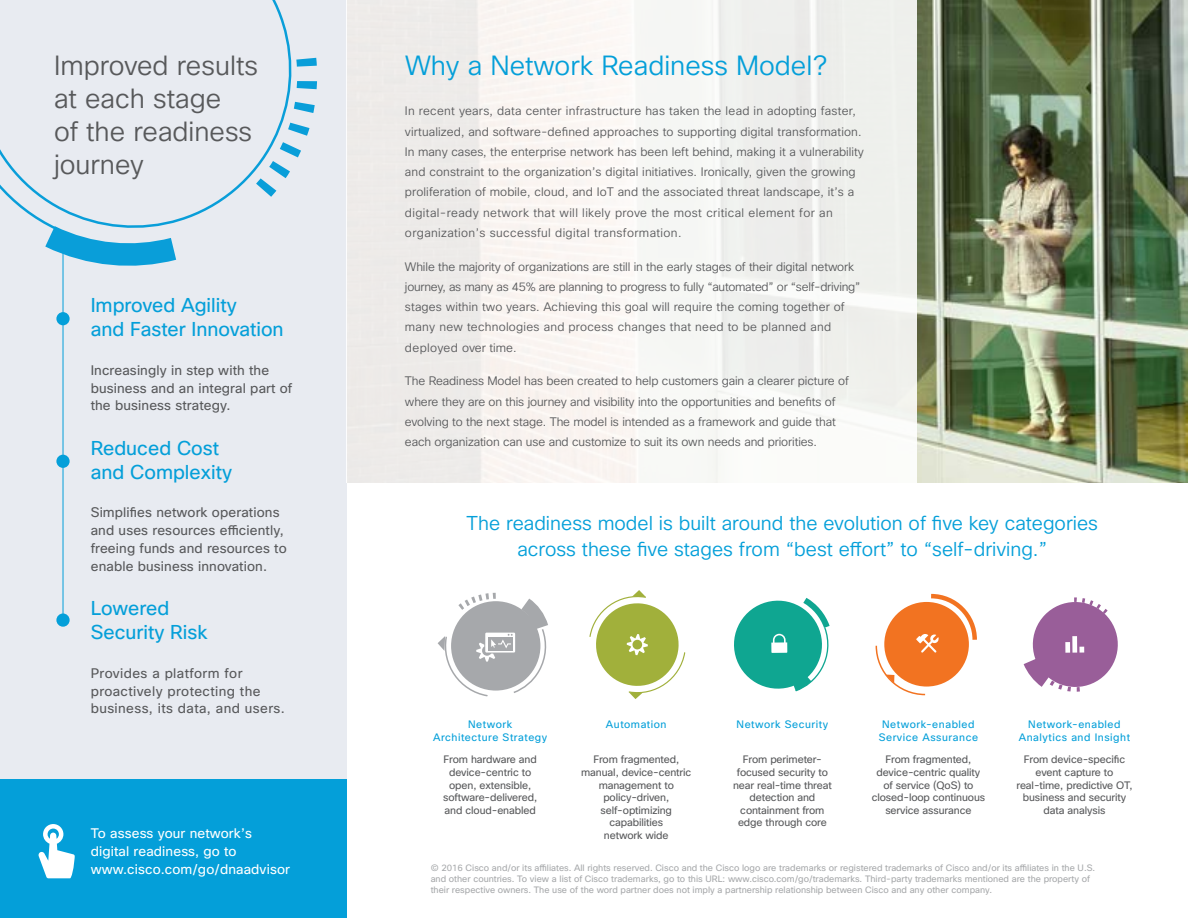
<style>
.page{position:relative;width:1188px;height:918px;background:#fff}
.page>*{position:absolute;margin:0;border:0;box-sizing:border-box;transform-origin:0 0}
.t1{font:300 27px/33px "Cisco Sans";color:#58595b}
.t2{font:300 27px "Cisco Sans";color:#049fd9}
.t3{font:300 19.5px/25.5px "Cisco Sans";color:#049fd9;text-align:center}
.t4{font:19.5px/24px "Cisco Sans";color:#049fd9}
.t5{font:13.5px/18px "Cisco Sans";letter-spacing:.01em;color:#58595b}
.t6{font:13.5px/18px "Cisco Sans";letter-spacing:.03em;color:#58595b}
.t7{font:13.5px/18px "Cisco Sans";letter-spacing:.01em;color:#fff}
.t8{font:300 12px/20.2px "Cisco Sans";letter-spacing:.005em;color:#58595b}
.t9{font:10.5px/12.6px "Cisco Sans";letter-spacing:-.01em;color:#58595b;text-align:center}
.t10{font:10.5px/12.6px "Cisco Sans";letter-spacing:.05em;color:#049fd9;text-align:center}
.t11{font:9px/10.8px "Cisco Sans";color:#a7a9ab}
</style>
<div class="page">
<img style="left:917px;top:0;width:271px;height:483px">
<div style="left:0;top:0;width:346px;height:918px;background:#e8ebf1"></div>
<div style="left:346px;top:0;width:571px;height:483px;background:#f4f2ef"></div>
<hr style="left:63px;top:246px;width:1px;height:373px;background:#049fd9">
<svg style="left:230px;top:37px;width:87px;height:160px"></svg>
<svg style="left:0;top:149px;width:201px;height:116px"></svg>
<div style="left:56px;top:312px;width:14px;height:13px;background:#049fd9;border-radius:50%"></div>
<div style="left:56px;top:455px;width:14px;height:13px;background:#049fd9;border-radius:50%"></div>
<div style="left:56px;top:613px;width:14px;height:14px;background:#049fd9;border-radius:50%"></div>
<svg style="left:1024px;top:597px;width:94px;height:95px"></svg>
<svg style="left:589px;top:590px;width:97px;height:109px"></svg>
<svg style="left:734px;top:598px;width:96px;height:94px"></svg>
<svg style="left:875px;top:593px;width:102px;height:103px"></svg>
<svg style="left:438px;top:592px;width:110px;height:105px"></svg>
<div style="left:0;top:779px;width:346px;height:139px;background:#049fd9"></div>
<svg style="left:38px;top:824px;width:37px;height:54px"></svg>
<h1 class="t1" style="left:54px;top:50px;width:206px">Improved results at each stage<br>of the readiness journey</h1>
<h2 class="t4" style="left:91px;top:294px;width:194px">Improved Agility<br>and Faster Innovation</h2>
<p class="t5" style="left:91px;top:361px;width:203px">Increasingly in step with the business and an integral part of the business strategy.</p>
<h2 class="t4" style="left:91px;top:437px;width:143px">Reduced Cost and Complexity</h2>
<p class="t5" style="left:91px;top:504px;width:197px">Simplifies network operations and uses resources efficiently, freeing funds and resources to enable business innovation.</p>
<h2 class="t4" style="left:91px;top:597px;width:118px">Lowered<br>Security Risk</h2>
<p class="t6" style="left:91px;top:664px;width:196px">Provides a platform for proactively protecting the business, its data, and users.</p>
<p class="t7" style="left:91px;top:825px;width:201px">To assess your network’s digital readiness, go to www.cisco.com/go/dnaadvisor</p>
<h1 class="t2" style="left:405px;top:48px;width:424px">Why a Network Readiness Model?</h1>
<p class="t8" style="left:405px;top:101px;width:460px">In recent years, data center infrastructure has taken the lead in adopting faster, virtualized, and software-defined approaches to supporting digital transformation.<br>In many cases, the enterprise network has been left behind, making it a vulnerability and constraint to the organization’s digital initiatives. Ironically, given the growing proliferation of mobile, cloud, and IoT and the associated threat landscape, it’s a digital-ready network that will likely prove the most critical element for an organization’s successful digital transformation.</p>
<p class="t8" style="left:405px;top:257px;width:457px">While the majority of organizations are still in the early stages of their digital network journey, as many as 45% are planning to progress to fully “automated” or “self-driving” stages within two years. Achieving this goal will require the coming together of many new technologies and process changes that need to be planned and deployed over time.</p>
<p class="t8" style="left:405px;top:371px;width:445px">The Readiness Model has been created to help customers gain a clearer picture of where they are on this journey and visibility into the opportunities and benefits of evolving to the next stage. The model is intended as a framework and guide that each organization can use and customize to suit its own needs and priorities.</p>
<h2 class="t3" style="left:467px;top:511px;width:633px">The readiness model is built around the evolution of five key categories across these five stages from “best effort” to “self-driving.”</h2>
<p class="t10" style="left:433px;top:719px;width:116px">Network<br>Architecture Strategy</p>
<p class="t10" style="left:606px;top:719px;width:62px">Automation</p>
<p class="t10" style="left:737px;top:719px;width:93px">Network Security</p>
<p class="t10" style="left:879px;top:719px;width:101px">Network-enabled<br>Service Assurance</p>
<p class="t10" style="left:1019px;top:719px;width:113px">Network-enabled<br>Analytics and Insight</p>
<p class="t9" style="left:443px;top:754px;width:95px">From hardware and device-centric to open, extensible, software-delivered, and cloud-enabled</p>
<p class="t9" style="left:581px;top:754px;width:112px">From fragmented, manual, device-centric management to policy-driven, self-optimizing capabilities<br>network wide</p>
<p class="t9" style="left:733px;top:754px;width:100px">From perimeter&shy;focused security to near real-time threat detection and containment from edge through core</p>
<p class="t9" style="left:872px;top:754px;width:115px">From fragmented, device-centric quality of service (QoS) to closed-loop continuous service assurance</p>
<p class="t9" style="left:1016px;top:754px;width:118px">From device-specific event capture to real-time, predictive OT, business and security data analysis</p>
<p class="t11" style="left:431px;top:863px;width:666px">© 2016 Cisco and/or its affiliates. All rights reserved. Cisco and the Cisco logo are trademarks or registered trademarks of Cisco and/or its affiliates in the U.S. and other countries. To view a list of Cisco trademarks, go to this URL: www.cisco.com/go/trademarks. Third-party trademarks mentioned are the property of their respective owners. The use of the word partner does not imply a partnership relationship between Cisco and any other company.</p>
</div>
